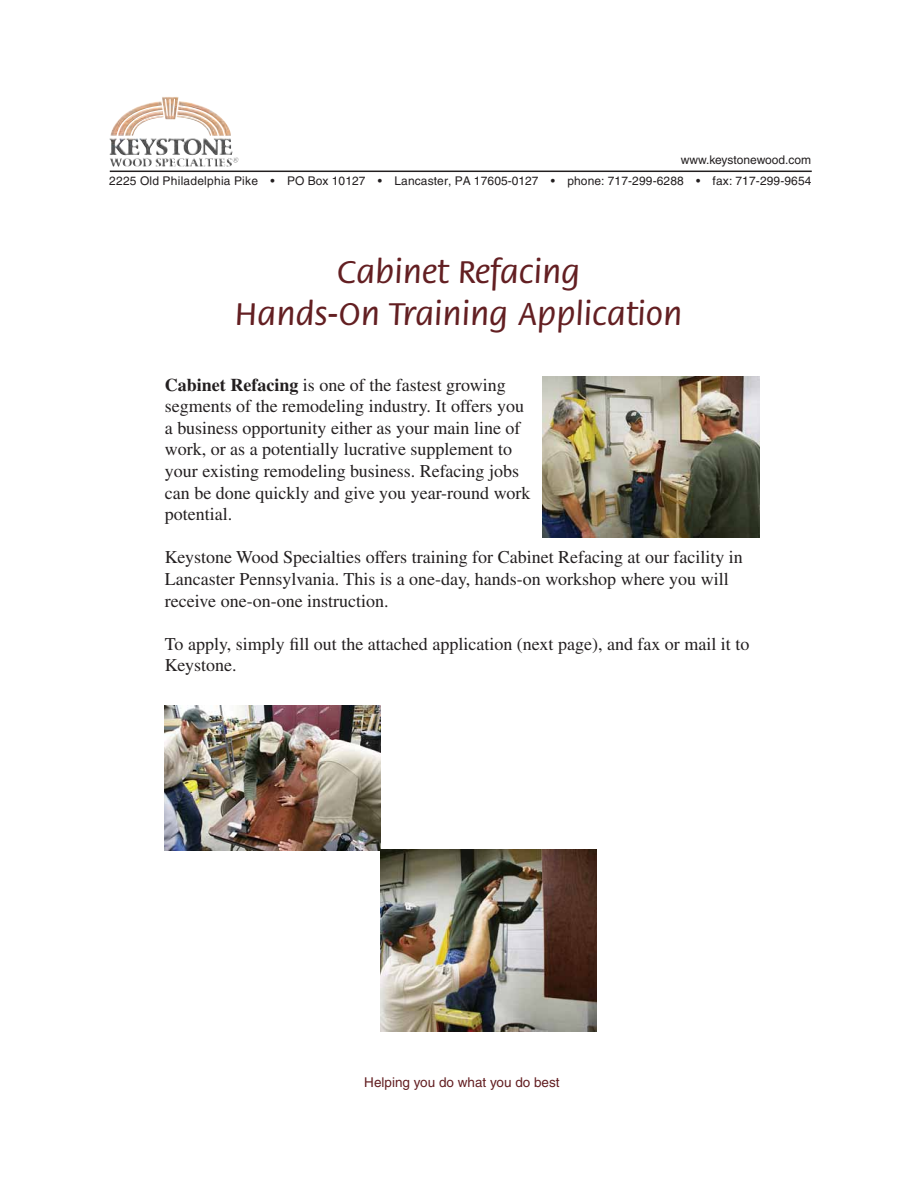
<style>
.page{position:relative;width:918px;height:1188px;background:#fff}
.page>*{position:absolute;margin:0;border:0;box-sizing:border-box;transform-origin:0 0}
.t1{font:500 34.5px/41.4px "Flora";color:#631f22;text-align:center}
.t2{font:18px/21.6px "Times";color:#231f20}
.t3{font:13.5px "Helvetica";color:#631f22}
.t4{font:12px "Helvetica";letter-spacing:.01em;color:#231f20}
.s1{font-weight:700}
</style>
<div class="page">
<hr style="left:110px;top:171px;width:702px;height:1px;background:#231f20">
<img style="left:110px;top:97px;width:121px;height:39px">
<img style="left:165px;top:705px;width:216px;height:145px">
<img style="left:381px;top:850px;width:216px;height:182px">
<img style="left:543px;top:377px;width:216px;height:160px">
<p class="t4" style="left:681px;top:153px;width:132px">www.keystonewood.com</p>
<p class="t4" style="left:109px;top:173px;width:704px">2225 Old Philadelphia Pike • PO Box 10127 • Lancaster, PA 17605-0127 • phone: 717-299-6288 • fax: 717-299-9654</p>
<h1 class="t1" style="left:235px;top:252px;width:449px">Cabinet Refacing<br>Hands-On Training Application</h1>
<p class="t2" style="left:165px;top:374px;width:367px"><span class="s1">Cabinet Refacing</span> is one of the fastest growing segments of the remodeling industry. It offers you a business opportunity either as your main line of work, or as a potentially lucrative supplement to your existing remodeling business. Refacing jobs can be done quickly and give you year-round work potential.</p>
<p class="t2" style="left:165px;top:546px;width:579px">Keystone Wood Specialties offers training for Cabinet Refacing at our facility in<br>Lancaster Pennsylvania. This is a one-day, hands-on workshop where you will receive one-on-one instruction.</p>
<p class="t2" style="left:165px;top:633px;width:586px">To apply, simply fill out the attached application (next page), and fax or mail it to<br>Keystone.</p>
<p class="t3" style="left:364px;top:1075px;width:197px">Helping you do what you do best</p>
</div>
